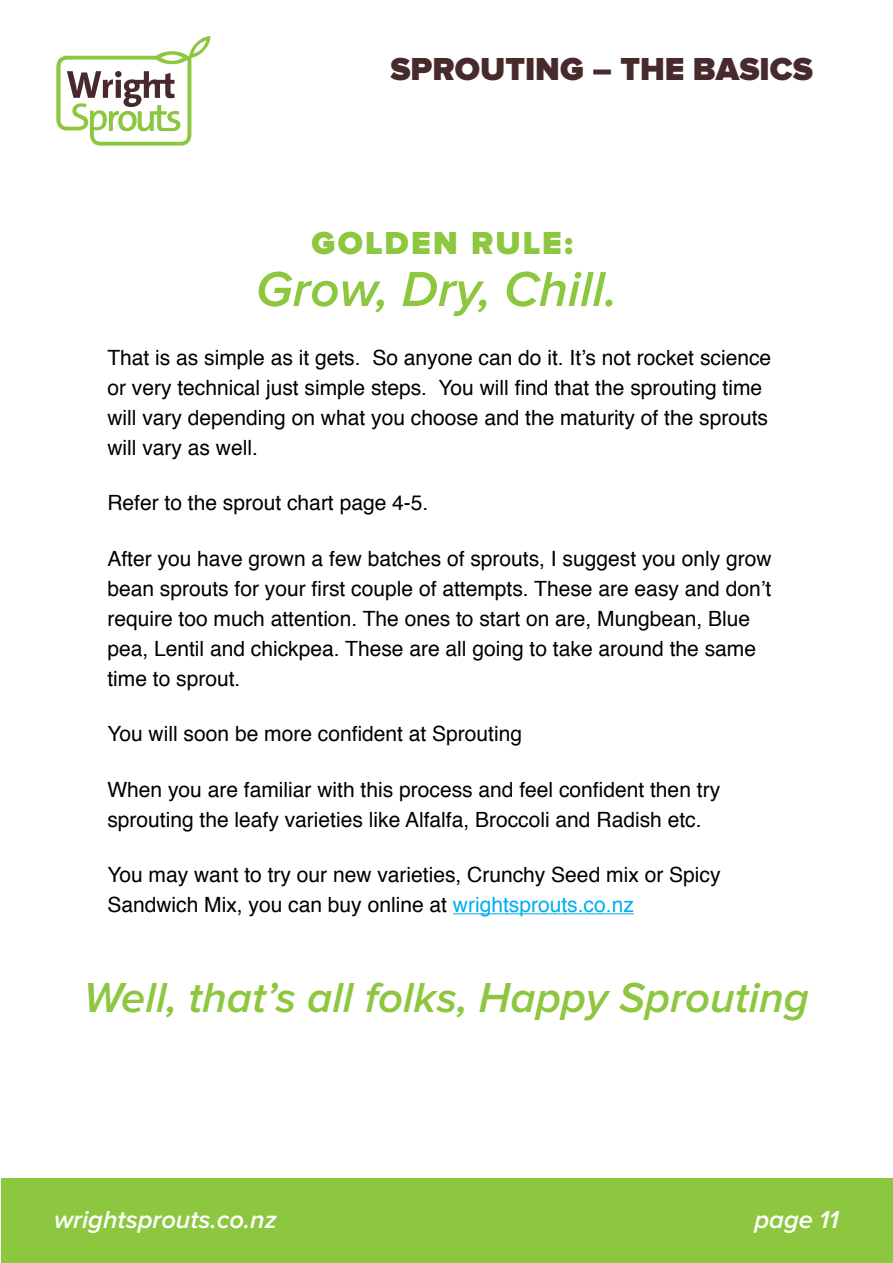
<style>
.page{position:relative;width:893px;height:1263px;background:#fff}
.page>*{position:absolute;margin:0;border:0;box-sizing:border-box;transform-origin:0 0}
.t1{font:italic 600 51px "Proxima Nova";color:#8dc63f}
.t2{font:italic 600 43.5px "Proxima Nova";color:#8dc63f}
.t3{font:900 33px "Proxima Nova";color:#472a2b}
.t4{font:900 33px "Proxima Nova";letter-spacing:.06em;color:#8dc63f}
.t5{font:italic 600 25.5px "Proxima Nova";color:#fff}
.t6{font:21px/30px "Helvetica";color:#000}
.s1{color:#00aeef}
</style>
<div class="page">
<div style="left:1px;top:1178px;width:891px;height:84px;background:#8dc63f"></div>
<svg style="left:56px;top:36px;width:155px;height:110px"></svg>
<hr style="left:453px;top:913px;width:181px;height:1px;background:#00aeef">
<h3 class="t3" style="left:390px;top:54px;width:424px">SPROUTING – THE BASICS</h3>
<h3 class="t4" style="left:312px;top:227px;width:263px">GOLDEN RULE:</h3>
<h1 class="t1" style="left:256px;top:266px;width:363px">Grow, Dry, Chill.</h1>
<p class="t6" style="left:107px;top:343px;width:665px">That is as simple as it gets. So anyone can do it. It’s not rocket science or very technical just simple steps. You will find that the sprouting time will vary depending on what you choose and the maturity of the sprouts will vary as well.</p>
<p class="t6" style="left:107px;top:488px;width:323px">Refer to the sprout chart page 4-5.</p>
<p class="t6" style="left:107px;top:544px;width:666px">After you have grown a few batches of sprouts, I suggest you only grow bean sprouts for your first couple of attempts. These are easy and don’t require too much attention. The ones to start on are, Mungbean, Blue pea, Lentil and chickpea. These are all going to take around the same time to sprout.</p>
<p class="t6" style="left:107px;top:719px;width:416px">You will soon be more confident at Sprouting</p>
<p class="t6" style="left:107px;top:775px;width:614px">When you are familiar with this process and feel confident then try sprouting the leafy varieties like Alfalfa, Broccoli and Radish etc.</p>
<p class="t6" style="left:107px;top:860px;width:615px">You may want to try our new varieties, Crunchy Seed mix or Spicy<br>Sandwich Mix, you can buy online at <span class="s1">wrightsprouts.co.nz</span></p>
<h2 class="t2" style="left:84px;top:978px;width:727px">Well, that’s all folks, Happy Sprouting</h2>
<p class="t5" style="left:54px;top:1208px;width:224px">wrightsprouts.co.nz</p>
<p class="t5" style="left:754px;top:1208px;width:86px">page 11</p>
</div>
